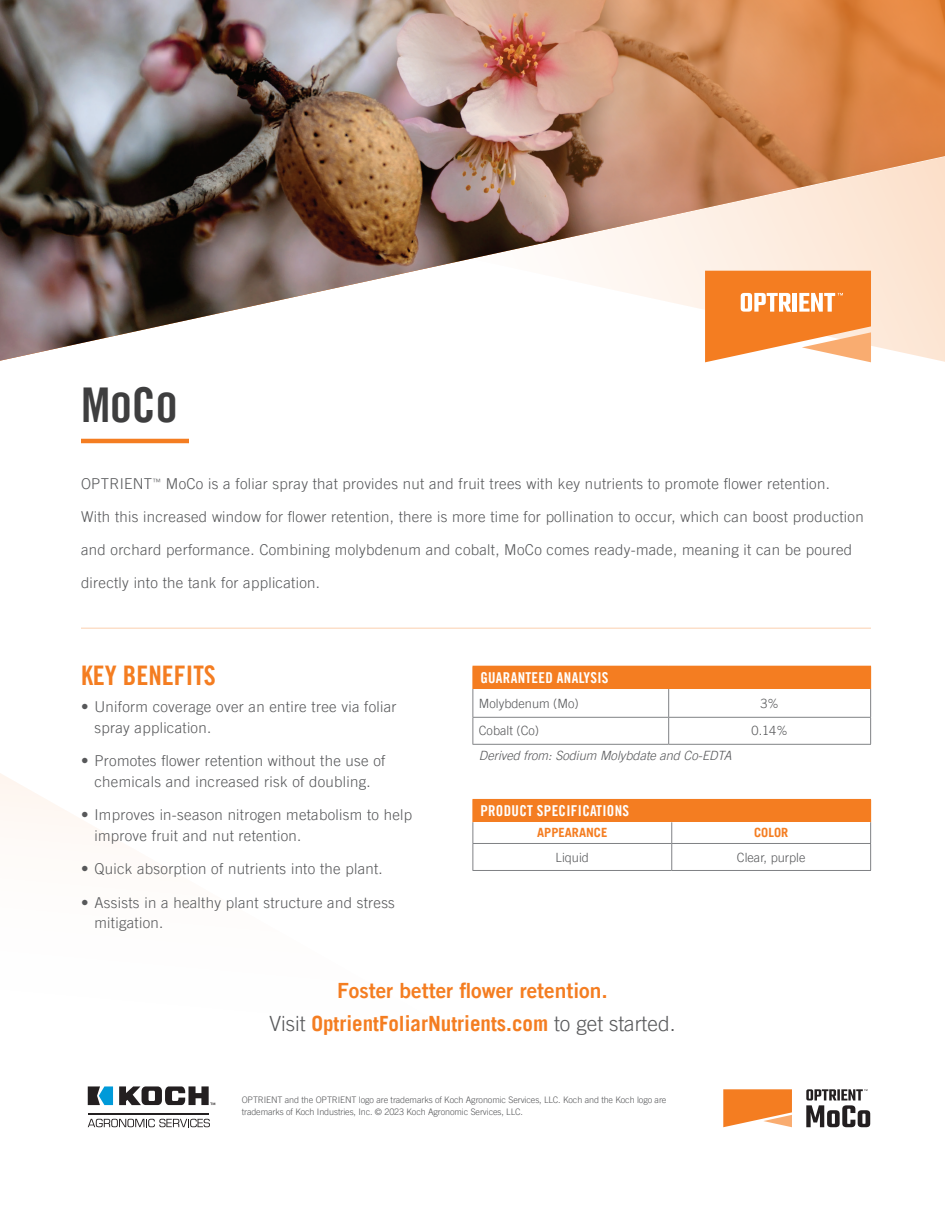
<style>
.page{position:relative;width:945px;height:1215px;background:#fff}
.page>*{position:absolute;margin:0;border:0;box-sizing:border-box;transform-origin:0 0}
.t1{font:48px "Trade Gothic LT Pro Bd Cn 20";color:#3e3e3f}
.Body_Head{font:27px "Trade Gothic LT Pro Bd Cn 20";color:#f47d21}
.t2{font:21px/33px "Trade Gothic LT Pro Bd 2";color:#f47d21;text-align:center}
.t3{font:300 15px/20.2px "Trade Gothic LT Pro";letter-spacing:.02em;color:#57585a}
.Table_Head_Rev{font:15px "Trade Gothic LT Pro Bd Cn 20";letter-spacing:.02em;color:#fff}
.Table_Body{font:300 12.75px "Trade Gothic LT Pro";color:#57585a}
.Table_Body_Italic{font:italic 300 12.75px "Trade Gothic LT Pro";color:#57585a}
.Table_Subhead{font:700 12.75px "Trade Gothic LT Pro";color:#f47d21}
.t4{font:300 9px/12px "Trade Gothic LT Pro";letter-spacing:-.01em;color:#57585a}
.s1{font-size:40.5px}
.s2{font-family:"Trade Gothic LT Pro";font-weight:300;color:#57585a}
.s3{font-family:"Trade Gothic LT Pro";font-weight:700}
</style>
<div class="page">
<img style="left:0;top:0;width:945px;height:361px">
<svg style="left:471px;top:157px;width:474px;height:205px"></svg>
<svg style="left:0;top:718px;width:847px;height:410px"></svg>
<svg style="left:705px;top:271px;width:166px;height:91px"></svg>
<hr style="left:81px;top:439px;width:108px;height:4px;background:#f47d21">
<hr style="left:81px;top:627px;width:790px;height:2px;background:#f47d21">
<div style="left:473px;top:666px;width:398px;height:23px;background:#f47d21"></div>
<hr style="left:472px;top:666px;width:197px;height:1px;background:#f47d21">
<hr style="left:472px;top:717px;width:197px;height:1px;background:#808285">
<svg style="left:472px;top:667px;width:1px;height:77px"></svg>
<hr style="left:669px;top:717px;width:202px;height:1px;background:#808285">
<svg style="left:668px;top:689px;width:1px;height:55px"></svg>
<svg style="left:870px;top:689px;width:1px;height:55px"></svg>
<hr style="left:472px;top:744px;width:197px;height:1px;background:#808285">
<hr style="left:669px;top:744px;width:202px;height:1px;background:#808285">
<div style="left:473px;top:799px;width:398px;height:23px;background:#f47d21"></div>
<hr style="left:472px;top:799px;width:200px;height:1px;background:#f47d21">
<hr style="left:472px;top:843px;width:200px;height:1px;background:#808285">
<svg style="left:472px;top:800px;width:1px;height:70px"></svg>
<hr style="left:672px;top:870px;width:199px;height:1px;background:#808285">
<svg style="left:671px;top:822px;width:1px;height:48px"></svg>
<svg style="left:870px;top:822px;width:1px;height:48px"></svg>
<hr style="left:672px;top:843px;width:199px;height:1px;background:#808285">
<hr style="left:472px;top:870px;width:200px;height:1px;background:#808285">
<svg style="left:119px;top:1086px;width:96px;height:19px"></svg>
<svg style="left:88px;top:1086px;width:25px;height:19px"></svg>
<hr style="left:88px;top:1114px;width:121px;height:1px;background:#231f20">
<svg style="left:88px;top:1119px;width:122px;height:8px"></svg>
<svg style="left:723px;top:1089px;width:69px;height:38px;background:#f59143"></svg>
<svg style="left:806px;top:1089px;width:64px;height:38px"></svg>
<p class="t1" style="left:81px;top:376px;width:98px">M<span class="s1">O</span>C<span class="s1">O</span></p>
<p class="t3" style="left:81px;top:474px;width:750px">OPTRIENT<sup>™</sup> MoCo is a foliar spray that provides nut and fruit trees with key nutrients to promote flower retention.</p>
<p class="t3" style="left:81px;top:507px;width:784px">With this increased window for flower retention, there is more time for pollination to occur, which can boost production</p>
<p class="t3" style="left:81px;top:540px;width:773px">and orchard performance. Combining molybdenum and cobalt, MoCo comes ready-made, meaning it can be poured</p>
<p class="t3" style="left:81px;top:573px;width:240px">directly into the tank for application.</p>
<p class="Body_Head" style="left:81px;top:659px;width:136px">KEY BENEFITS</p>
<p class="t3" style="left:94px;top:697px;width:304px;text-indent:-14px">• Uniform coverage over an entire tree via foliar spray application.</p>
<p class="t3" style="left:81px;top:751px;width:306px;text-align:center">• Promotes flower retention without the use of chemicals and increased risk of doubling.</p>
<p class="t3" style="left:94px;top:805px;width:319px;text-indent:-14px">• Improves in-season nitrogen metabolism to help improve fruit and nut retention.</p>
<p class="t3" style="left:81px;top:859px;width:303px">• Quick absorption of nutrients into the plant.</p>
<p class="t3" style="left:94px;top:892px;width:302px;text-indent:-14px">• Assists in a healthy plant structure and stress mitigation.</p>
<p class="Table_Head_Rev" style="left:480px;top:669px;width:130px">GUARANTEED ANALYSIS</p>
<p class="Table_Body" style="left:479px;top:696px;width:101px">Molybdenum (Mo)</p>
<p class="Table_Body" style="left:760px;top:696px;width:20px">3%</p>
<p class="Table_Body" style="left:479px;top:723px;width:62px">Cobalt (Co)</p>
<p class="Table_Body" style="left:752px;top:723px;width:38px">0.14%</p>
<p class="Table_Body_Italic" style="left:479px;top:747px;width:254px">Derived from: Sodium Molybdate and Co-EDTA</p>
<p class="Table_Head_Rev" style="left:480px;top:802px;width:150px">PRODUCT SPECIFICATIONS</p>
<p class="Table_Subhead" style="left:537px;top:825px;width:72px">APPEARANCE</p>
<p class="Table_Subhead" style="left:754px;top:825px;width:36px">COLOR</p>
<p class="Table_Body" style="left:556px;top:849px;width:35px">Liquid</p>
<p class="Table_Body" style="left:737px;top:849px;width:70px">Clear, purple</p>
<p class="t2" style="left:269px;top:974px;width:408px">Foster better flower retention.<br><span class="s2">Visit</span> <span class="s3">OptrientFoliarNutrients.com</span> <span class="s2">to get started.</span></p>
<p class="t4" style="left:242px;top:1094px;width:426px">OPTRIENT and the OPTRIENT logo are trademarks of Koch Agronomic Services, LLC. Koch and the Koch logo are trademarks of Koch Industries, Inc. © 2023 Koch Agronomic Services, LLC.</p>
</div>
